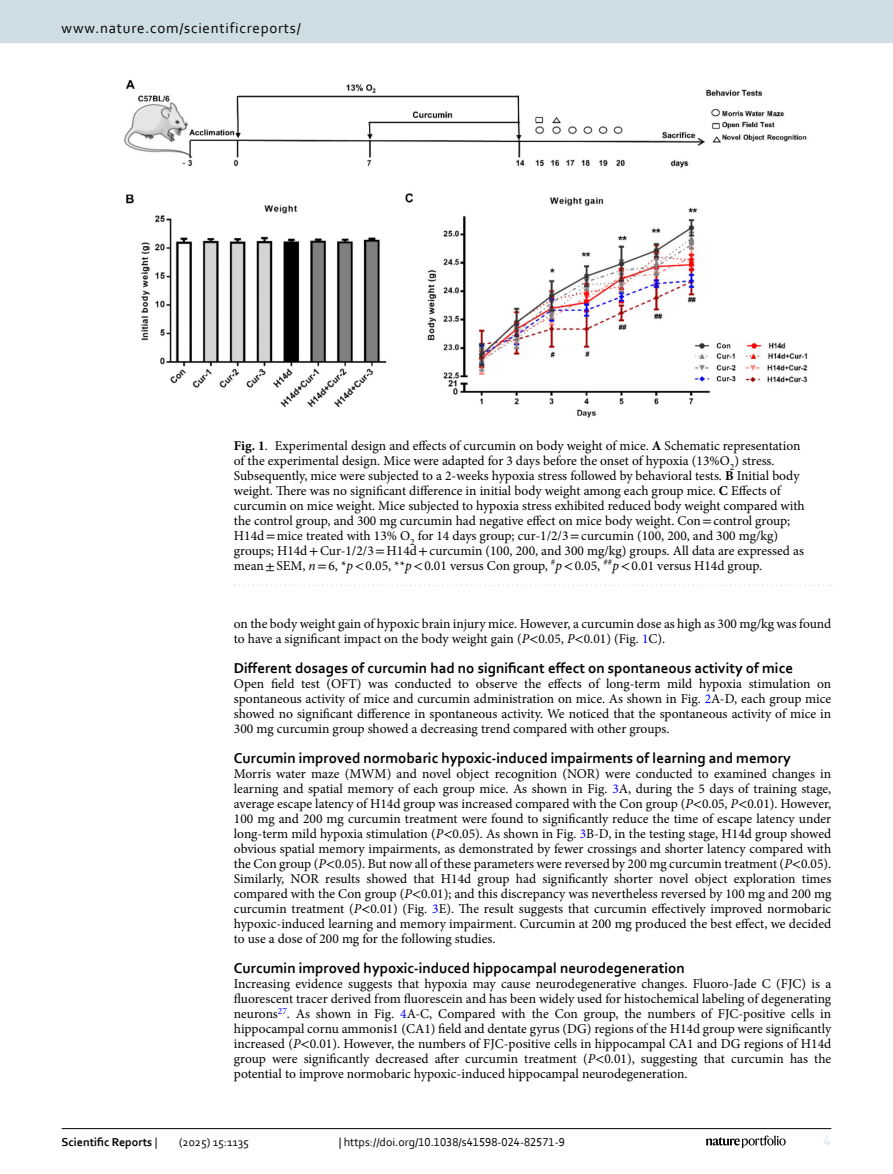
<style>
.page{position:relative;width:893px;height:1174px;background:#fff}
.page>*{position:absolute;margin:0;border:0;box-sizing:border-box;transform-origin:0 0}
.Head_2{font:700 15px "Corbel";color:#000}
.t1{font:15px "Corbel";letter-spacing:.05em;color:#000}
.t2{font:15px "Corbel";color:#d9e4eb}
.Body_Text{font:13.5px/15px "Minion Pro";color:#000;text-align:justify}
.Figure_Caption{font:13.5px/15px "Minion Pro";color:#000}
.t3{font:12px "Corbel";color:#000}
.t4{font:700 12px "Corbel";color:#000}
.s1{font-weight:700}
.s2{font-family:"STIX"}
.s3{font-style:italic}
.s4{color:#00f}
.s5{font-weight:400}
</style>
<div class="page">
<img style="left:124px;top:80px;width:684px;height:338px">
<svg style="left:235px;top:584px;width:597px;height:2px"></svg>
<hr style="left:62px;top:1128px;width:769px;height:1px;background:#000">
<svg style="left:706px;top:1135px;width:80px;height:12px"></svg>
<div style="left:0;top:0;width:893px;height:43px;background:#cedde4"></div>
<p class="t1" style="left:62px;top:18px;width:241px">www.nature.com/scientificreports/</p>
<p class="Figure_Caption" style="left:234px;top:438px;width:572px"><span class="s1">Fig. 1</span>. Experimental design and effects of curcumin on body weight of mice. <span class="s1">A</span> Schematic representation of the experimental design. Mice were adapted for 3 days before the onset of hypoxia (13%O<sub>2</sub>) stress.<br>Subsequently, mice were subjected to a 2-weeks hypoxia stress followed by behavioral tests. <span class="s1">B</span> Initial body weight. There was no significant difference in initial body weight among each group mice. <span class="s1">C</span> Effects of curcumin on mice weight. Mice subjected to hypoxia stress exhibited reduced body weight compared with the control group, and 300 mg curcumin had negative effect on mice body weight. Con<span class="s2">=</span>control group; H14d<span class="s2">=</span>mice treated with 13% O<sub>2</sub> for 14 days group; cur-1/2/3<span class="s2">=</span>curcumin (100, 200, and 300 mg/kg) groups; H14d<span class="s2">+</span>Cur-1/2/3<span class="s2">=</span>H14d<span class="s2">+</span>curcumin (100, 200, and 300 mg/kg) groups. All data are expressed as mean<span class="s2">±</span>SEM, <span class="s3">n</span><span class="s2">=</span>6, *<span class="s3">p</span><span class="s2">&lt;</span>0.05, **<span class="s3">p</span><span class="s2">&lt;</span>0.01 versus Con group, <sup>#</sup><span class="s3">p</span><span class="s2">&lt;</span>0.05, <sup>##</sup><span class="s3">p</span><span class="s2">&lt;</span>0.01 versus H14d group.</p>
<p class="Body_Text" style="left:234px;top:616px;width:599px">on the body weight gain of hypoxic brain injury mice. However, a curcumin dose as high as 300 mg/kg was found to have a significant impact on the body weight gain (<span class="s3">P</span><span class="s2">&lt;</span>0.05, <span class="s3">P</span><span class="s2">&lt;</span>0.01) (Fig. <span class="s4">1</span>C).</p>
<p class="Head_2" style="left:234px;top:659px;width:561px">Different dosages of curcumin had no significant effect on spontaneous activity of mice</p>
<p class="Body_Text" style="left:234px;top:676px;width:599px">Open field test (OFT) was conducted to observe the effects of long-term mild hypoxia stimulation on spontaneous activity of mice and curcumin administration on mice. As shown in Fig. <span class="s4">2</span>A-D, each group mice showed no significant difference in spontaneous activity. We noticed that the spontaneous activity of mice in 300 mg curcumin group showed a decreasing trend compared with other groups.</p>
<p class="Head_2" style="left:234px;top:749px;width:558px">Curcumin improved normobaric hypoxic-induced impairments of learning and memory</p>
<p class="Body_Text" style="left:234px;top:766px;width:599px">Morris water maze (MWM) and novel object recognition (NOR) were conducted to examined changes in learning and spatial memory of each group mice. As shown in Fig. <span class="s4">3</span>A, during the 5 days of training stage, average escape latency of H14d group was increased compared with the Con group (<span class="s3">P</span><span class="s2">&lt;</span>0.05, <span class="s3">P</span><span class="s2">&lt;</span>0.01). However, 100 mg and 200 mg curcumin treatment were found to significantly reduce the time of escape latency under long-term mild hypoxia stimulation (<span class="s3">P</span><span class="s2">&lt;</span>0.05). As shown in Fig. <span class="s4">3</span>B-D, in the testing stage, H14d group showed obvious spatial memory impairments, as demonstrated by fewer crossings and shorter latency compared with the Con group (<span class="s3">P</span><span class="s2">&lt;</span>0.05). But now all of these parameters were reversed by 200 mg curcumin treatment (<span class="s3">P</span><span class="s2">&lt;</span>0.05).<br>Similarly, NOR results showed that H14d group had significantly shorter novel object exploration times compared with the Con group (<span class="s3">P</span><span class="s2">&lt;</span>0.01); and this discrepancy was nevertheless reversed by 100 mg and 200 mg curcumin treatment (<span class="s3">P</span><span class="s2">&lt;</span>0.01) (Fig. <span class="s4">3</span>E). The result suggests that curcumin effectively improved normobaric hypoxic-induced learning and memory impairment. Curcumin at 200 mg produced the best effect, we decided to use a dose of 200 mg for the following studies.</p>
<p class="Head_2" style="left:234px;top:959px;width:452px">Curcumin improved hypoxic-induced hippocampal neurodegeneration</p>
<p class="Body_Text" style="left:234px;top:976px;width:599px">Increasing evidence suggests that hypoxia may cause neurodegenerative changes. Fluoro-Jade C (FJC) is a fluorescent tracer derived from fluorescein and has been widely used for histochemical labeling of degenerating neurons<sup>27</sup>. As shown in Fig. <span class="s4">4</span>A-C, Compared with the Con group, the numbers of FJC-positive cells in hippocampal cornu ammonis1 (CA1) field and dentate gyrus (DG) regions of the H14d group were significantly increased (<span class="s3">P</span><span class="s2">&lt;</span>0.01). However, the numbers of FJC-positive cells in hippocampal CA1 and DG regions of H14d group were significantly decreased after curcumin treatment (<span class="s3">P</span><span class="s2">&lt;</span>0.01), suggesting that curcumin has the potential to improve normobaric hypoxic-induced hippocampal neurodegeneration.</p>
<p class="t4" style="left:62px;top:1134px;width:97px">Scientific Reports <span class="s5">|</span></p>
<p class="t3" style="left:179px;top:1134px;width:72px">(2025) 15:1135</p>
<p class="t3" style="left:339px;top:1134px;width:228px">| https://doi.org/10.1038/s41598-024-82571-9</p>
<p class="t2" style="left:824px;top:1132px;width:9px">4</p>
</div>
